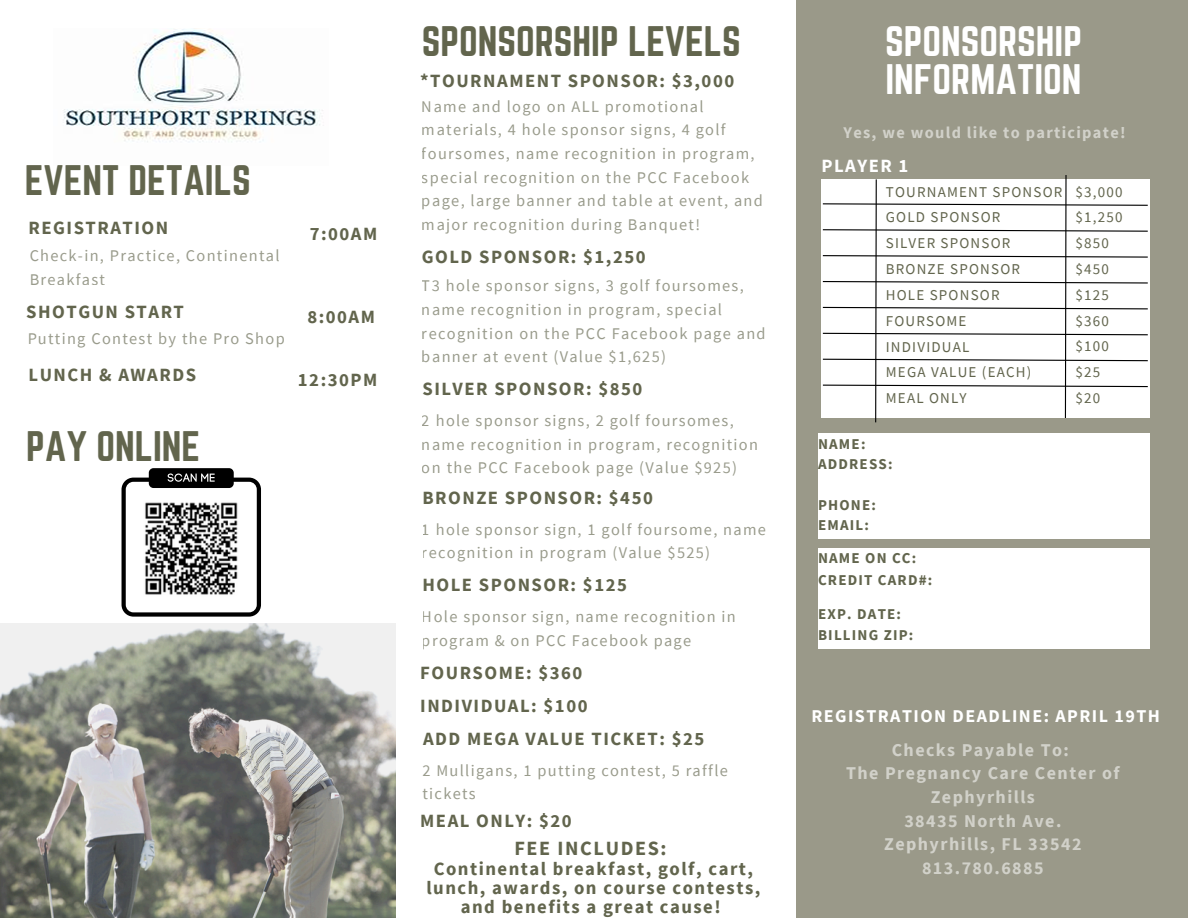
<style>
.page{position:relative;width:1188px;height:918px;background:#fff}
.page>*{position:absolute;margin:0;border:0;box-sizing:border-box;transform-origin:0 0}
.t1{font:37.35px "Norwester";color:#62654d}
.t2{font:37.35px/38.2px "Norwester";color:#fff}
.t3{font:700 20.1px "Source Sans Pro";letter-spacing:.08em;color:#62654d}
.t4{font:700 18.75px/19.2px "Source Sans Pro";letter-spacing:.08em;color:#62654d;text-align:center}
.t5{font:700 18.75px "Source Sans Pro";letter-spacing:.08em;color:#fff}
.t6{font:700 18px/23.7px "Source Sans Pro";letter-spacing:.08em;color:#fff;text-align:center}
.t7{font:16.35px/23.7px "Source Sans Pro";letter-spacing:.08em;color:#62654d}
.t8{font:700 16.35px "Source Sans Pro";letter-spacing:.08em;color:#fff}
.t9{font:15px "Source Sans Pro";letter-spacing:.08em;color:#62654d}
.t10{font:700 15px "Source Sans Pro";letter-spacing:.08em;color:#62654d}
</style>
<div class="page">
<img style="left:64px;top:28px;width:259px;height:114px">
<img style="left:0;top:624px;width:396px;height:294px">
<hr style="left:27px;top:95px;width:345px;height:3px;background:#fff">
<div style="left:796px;top:0;width:392px;height:918px;background:#9a9989"></div>
<svg style="left:822px;top:175px;width:327px;height:248px;background:#f0f0ef"></svg>
<div style="left:818px;top:434px;width:332px;height:104px;background:#fff"></div>
<div style="left:818px;top:548px;width:332px;height:100px;background:#fff"></div>
<div style="left:149px;top:468px;width:85px;height:20px;background:#000;border-radius:5px"></div>
<svg style="left:122px;top:473px;width:139px;height:144px"></svg>
<h5 class="t1" style="left:25px;top:157px;width:227px">EVENT DETAILS</h5>
<p class="t4" style="left:29px;top:218px;width:141px">REGISTRATION</p>
<h5 class="t4" style="left:310px;top:224px;width:69px">7:00AM</h5>
<p class="t7" style="left:30px;top:243px;width:251px">Check-in, Practice, Continental<br>Breakfast</p>
<p class="t4" style="left:26px;top:302px;width:159px">SHOTGUN START</p>
<h5 class="t4" style="left:307px;top:307px;width:69px">8:00AM</h5>
<p class="t7" style="left:27px;top:327px;width:259px">Putting Contest by the Pro Shop</p>
<p class="t4" style="left:29px;top:365px;width:169px">LUNCH &amp; AWARDS</p>
<h5 class="t4" style="left:298px;top:369px;width:81px">12:30PM</h5>
<p class="t1" style="left:26px;top:423px;width:176px">PAY ONLINE</p>
<h2 class="t1" style="left:422px;top:18px;width:321px">SPONSORSHIP LEVELS</h2>
<h2 class="t4" style="left:420px;top:71px;width:315px">*TOURNAMENT SPONSOR: $3,000</h2>
<p class="t7" style="left:422px;top:94px;width:343px">Name and logo on ALL promotional materials, 4 hole sponsor signs, 4 golf foursomes, name recognition in program, special recognition on the PCC Facebook page, large banner and table at event, and major recognition during Banquet!</p>
<p class="t4" style="left:422px;top:247px;width:225px">GOLD SPONSOR: $1,250</p>
<p class="t7" style="left:422px;top:274px;width:345px">T3 hole sponsor signs, 3 golf foursomes, name recognition in program, special recognition on the PCC Facebook page and banner at event (Value $1,625)</p>
<h2 class="t4" style="left:422px;top:379px;width:221px">SILVER SPONSOR: $850</h2>
<p class="t7" style="left:422px;top:408px;width:338px">2 hole sponsor signs, 2 golf foursomes, name recognition in program, recognition on the PCC Facebook page (Value $925)</p>
<h2 class="t4" style="left:422px;top:488px;width:232px">BRONZE SPONSOR: $450</h2>
<p class="t7" style="left:422px;top:517px;width:346px">1 hole sponsor sign, 1 golf foursome, name recognition in program (Value $525)</p>
<p class="t4" style="left:422px;top:575px;width:206px">HOLE SPONSOR: $125</p>
<p class="t7" style="left:422px;top:604px;width:315px">Hole sponsor sign, name recognition in program &amp; on PCC Facebook page</p>
<p class="t4" style="left:420px;top:662px;width:164px">FOURSOME: $360</p>
<h5 class="t4" style="left:420px;top:695px;width:169px">INDIVIDUAL: $100</h5>
<h5 class="t4" style="left:423px;top:729px;width:283px">ADD MEGA VALUE TICKET: $25</h5>
<p class="t7" style="left:422px;top:758px;width:307px">2 Mulligans, 1 putting contest, 5 raffle tickets</p>
<p class="t4" style="left:420px;top:810px;width:153px">MEAL ONLY: $20</p>
<p class="t3" style="left:514px;top:836px;width:154px">FEE INCLUDES:</p>
<p class="t4" style="left:426px;top:858px;width:335px">Continental breakfast, golf, cart, lunch, awards, on course contests, and benefits a great cause!</p>
<h2 class="t2" style="left:885px;top:21px;width:198px">SPONSORSHIP<br>INFORMATION</h2>
<p class="t8" style="left:843px;top:122px;width:284px">Yes, we would like to participate!</p>
<p class="t5" style="left:821px;top:154px;width:89px">PLAYER 1</p>
<p class="t9" style="left:886px;top:182px;width:178px">TOURNAMENT SPONSOR</p>
<h1 class="t9" style="left:886px;top:208px;width:116px">GOLD SPONSOR</h1>
<p class="t9" style="left:886px;top:233px;width:126px">SILVER SPONSOR</p>
<p class="t9" style="left:886px;top:259px;width:136px">BRONZE SPONSOR</p>
<h1 class="t9" style="left:886px;top:285px;width:115px">HOLE SPONSOR</h1>
<h2 class="t9" style="left:886px;top:312px;width:82px">FOURSOME</h2>
<p class="t9" style="left:886px;top:337px;width:85px">INDIVIDUAL</p>
<h2 class="t9" style="left:886px;top:363px;width:147px">MEGA VALUE (EACH)</h2>
<p class="t9" style="left:886px;top:389px;width:82px">MEAL ONLY</p>
<h1 class="t10" style="left:818px;top:434px;width:49px">NAME:</h1>
<h2 class="t10" style="left:818px;top:455px;width:76px">ADDRESS:</h2>
<h2 class="t10" style="left:818px;top:495px;width:59px">PHONE:</h2>
<p class="t10" style="left:818px;top:515px;width:53px">EMAIL:</p>
<p class="t10" style="left:818px;top:548px;width:100px">NAME ON CC:</p>
<h2 class="t10" style="left:818px;top:570px;width:116px">CREDIT CARD#:</h2>
<h1 class="t10" style="left:818px;top:605px;width:85px">EXP. DATE:</h1>
<h3 class="t10" style="left:818px;top:625px;width:97px">BILLING ZIP:</h3>
<h2 class="t9" style="left:1076px;top:182px;width:48px">$3,000</h2>
<p class="t9" style="left:1076px;top:208px;width:48px">$1,250</p>
<h2 class="t9" style="left:1076px;top:233px;width:35px">$850</h2>
<p class="t9" style="left:1076px;top:259px;width:35px">$450</p>
<h2 class="t9" style="left:1076px;top:285px;width:35px">$125</h2>
<p class="t9" style="left:1076px;top:311px;width:35px">$360</p>
<h2 class="t9" style="left:1076px;top:337px;width:35px">$100</h2>
<h2 class="t9" style="left:1076px;top:362px;width:26px">$25</h2>
<h2 class="t9" style="left:1076px;top:388px;width:26px">$20</h2>
<h6 class="t6" style="left:811px;top:698px;width:350px;line-height:34.2px">REGISTRATION DEADLINE: APRIL 19TH<br>Checks Payable To:</h6>
<p class="t6" style="left:846px;top:761px;width:275px">The Pregnancy Care Center of<br>Zephyrhills<br>38435 North Ave.<br>Zephyrhills, FL 33542<br>813.780.6885</p>
</div>
